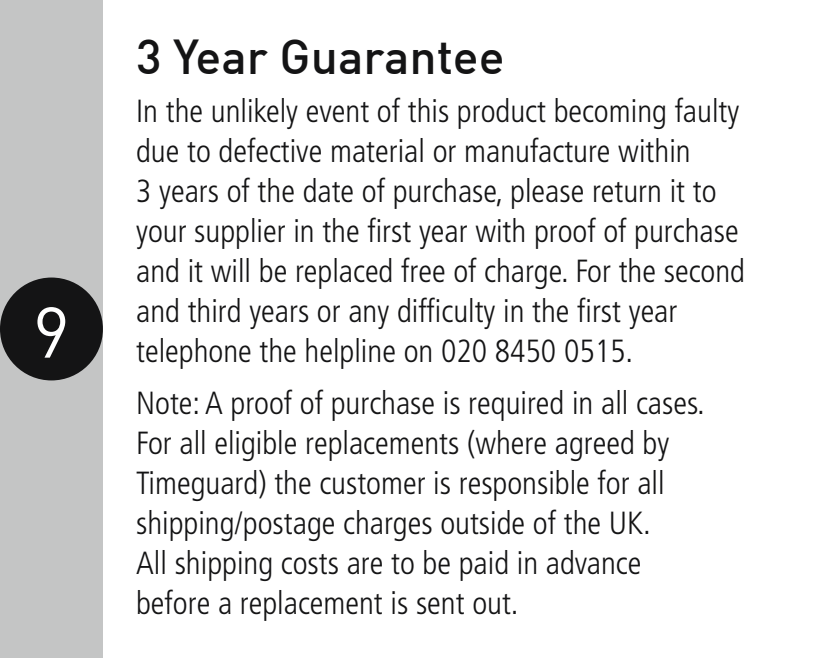
<style>
.page{position:relative;width:817px;height:658px;background:#fff}
.page>*{position:absolute;margin:0;border:0;box-sizing:border-box;transform-origin:0 0}
.t1{font:70.4px "DINOT";color:#fff}
.t2{font:500 48px "DIN";color:#141415}
.t3{font:300 condensed 32px/40px "Frutiger LT";color:#141415}
</style>
<div class="page">
<div style="left:0;top:0;width:103px;height:658px;background:#c4c5c5"></div>
<div style="left:0;top:277px;width:103px;height:103px;background:#141415;border-radius:50%"></div>
<h1 class="t1" style="left:33px;top:288px;width:38px">9</h1>
<h2 class="t2" style="left:136px;top:26px;width:370px">3 Year Guarantee</h2>
<p class="t3" style="left:136px;top:91px;width:610px">In the unlikely event of this product becoming faulty due to defective material or manufacture within<br>3 years of the date of purchase, please return it to your supplier in the first year with proof of purchase and it will be replaced free of charge. For the second and third years or any difficulty in the first year telephone the helpline on 020 8450 0515.</p>
<p class="t3" style="left:136px;top:383px;width:570px">Note: A proof of purchase is required in all cases.<br>For all eligible replacements (where agreed by Timeguard) the customer is responsible for all shipping/postage charges outside of the UK.<br>All shipping costs are to be paid in advance before a replacement is sent out.</p>
</div>
